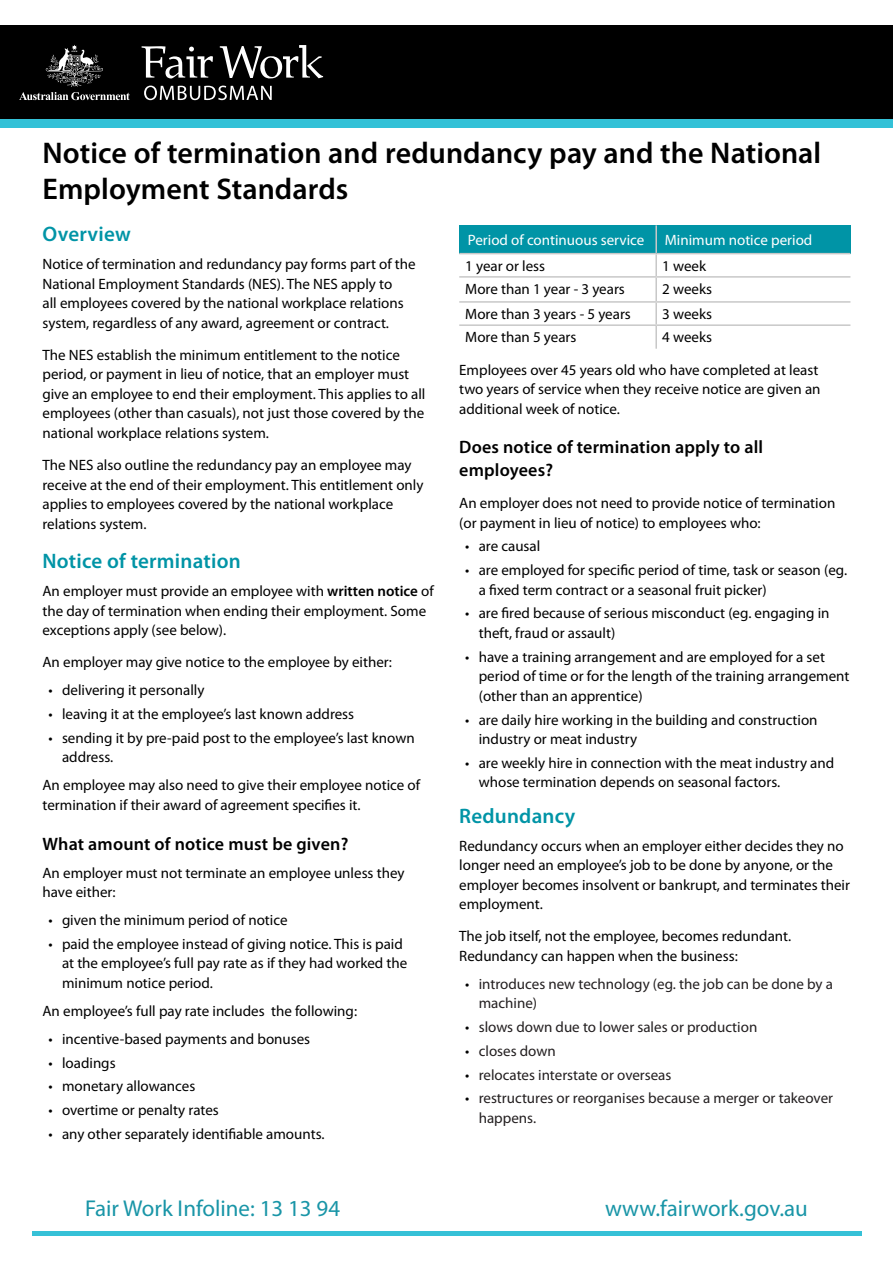
<style>
.page{position:relative;width:893px;height:1263px;background:#fff}
.page>*{position:absolute;margin:0;border:0;box-sizing:border-box;transform-origin:0 0}
.t1{font:600 30px/36px "Myriad Pro";color:#000}
.t2{font:22.95px "Myriad Pro";color:#1995a7}
.t3{font:600 21px "Myriad Pro";letter-spacing:.01em;color:#0094a6}
.t4{font:600 18px/22.5px "Myriad Pro";letter-spacing:.01em;color:#000}
.t5{font:15px/19.5px "Myriad Pro";color:#000}
.t6{font:15px/19.5px "Myriad Pro";color:#231f20}
.t7{font:15px "Myriad Pro";color:#fff}
.s1{font-weight:600}
.s2{color:#000}
</style>
<div class="page">
<hr style="left:32px;top:1231px;width:829px;height:4px;background:#36c1d7">
<div style="left:0;top:26px;width:893px;height:93px;background:#000"></div>
<div style="left:0;top:119px;width:893px;height:9px;background:#33c1d7"></div>
<svg style="left:19px;top:45px;width:111px;height:55px"></svg>
<svg style="left:144px;top:86px;width:128px;height:14px"></svg>
<svg style="left:142px;top:46px;width:71px;height:32px"></svg>
<svg style="left:220px;top:45px;width:103px;height:34px"></svg>
<div style="left:459px;top:225px;width:197px;height:29px;background:#0094a6"></div>
<div style="left:656px;top:225px;width:194px;height:29px;background:#0094a6"></div>
<hr style="left:655px;top:254px;width:2px;height:22px;background:#c8c8c8">
<hr style="left:459px;top:276px;width:197px;height:2px;background:#c8c8c8">
<hr style="left:656px;top:276px;width:194px;height:2px;background:#c8c8c8">
<hr style="left:655px;top:278px;width:2px;height:23px;background:#c8c8c8">
<hr style="left:459px;top:301px;width:197px;height:2px;background:#c8c8c8">
<hr style="left:656px;top:301px;width:194px;height:2px;background:#c8c8c8">
<hr style="left:655px;top:303px;width:2px;height:21px;background:#c8c8c8">
<hr style="left:459px;top:324px;width:197px;height:2px;background:#c8c8c8">
<hr style="left:656px;top:324px;width:194px;height:2px;background:#c8c8c8">
<hr style="left:655px;top:326px;width:2px;height:23px;background:#c8c8c8">
<hr style="left:655px;top:225px;width:2px;height:28px;background:#c8c8c8">
<hr style="left:459px;top:253px;width:197px;height:1px;background:#c8c8c8">
<hr style="left:656px;top:253px;width:194px;height:1px;background:#c8c8c8">
<h1 class="t1" style="left:43px;top:134px;width:780px">Notice of termination and redundancy pay and the National<br>Employment Standards</h1>
<h2 class="t3" style="left:43px;top:221px;width:90px">Overview</h2>
<p class="t5" style="left:43px;top:254px;width:375px">Notice of termination and redundancy pay forms part of the National Employment Standards (NES). The NES apply to<br>all employees covered by the national workplace relations system, regardless of any award, agreement or contract.</p>
<p class="t5" style="left:43px;top:345px;width:384px">The NES establish the minimum entitlement to the notice period, or payment in lieu of notice, that an employer must give an employee to end their employment. This applies to all employees (other than casuals), not just those covered by the national workplace relations system.</p>
<p class="t5" style="left:43px;top:455px;width:383px">The NES also outline the redundancy pay an employee may receive at the end of their employment. This entitlement only applies to employees covered by the national workplace relations system.</p>
<h2 class="t3" style="left:43px;top:548px;width:200px">Notice of termination</h2>
<p class="t5" style="left:43px;top:581px;width:393px">An employer must provide an employee with <span class="s1">written notice</span> of the day of termination when ending their employment. Some exceptions apply (see below).</p>
<p class="t5" style="left:43px;top:652px;width:351px">An employer may give notice to the employee by either:</p>
<p class="t5" style="left:49px;top:680px;width:157px">• delivering it personally</p>
<p class="t5" style="left:49px;top:704px;width:307px">• leaving it at the employee’s last known address</p>
<p class="t5" style="left:62px;top:728px;width:354px;text-indent:-14px">• sending it by pre-paid post to the employee’s last known address.</p>
<p class="t5" style="left:43px;top:775px;width:379px">An employee may also need to give their employee notice of termination if their award of agreement specifies it.</p>
<h3 class="t4" style="left:43px;top:832px;width:307px">What amount of notice must be given?</h3>
<p class="t5" style="left:43px;top:862px;width:364px">An employer must not terminate an employee unless they have either:</p>
<p class="t5" style="left:49px;top:910px;width:241px">• given the minimum period of notice</p>
<p class="t5" style="left:62px;top:934px;width:347px;text-indent:-14px">• paid the employee instead of giving notice. This is paid at the employee’s full pay rate as if they had worked the minimum notice period.</p>
<p class="t5" style="left:43px;top:1001px;width:316px">An employee’s full pay rate includes the following:</p>
<p class="t5" style="left:49px;top:1029px;width:263px">• incentive-based payments and bonuses</p>
<p class="t5" style="left:49px;top:1052px;width:69px">• loadings</p>
<p class="t5" style="left:49px;top:1076px;width:148px">• monetary allowances</p>
<p class="t5" style="left:49px;top:1100px;width:172px">• overtime or penalty rates</p>
<p class="t5" style="left:49px;top:1124px;width:278px">• any other separately identifiable amounts.</p>
<p class="t7" style="left:468px;top:231px;width:178px">Period of continuous service</p>
<p class="t7" style="left:665px;top:231px;width:149px">Minimum notice period</p>
<p class="t5" style="left:465px;top:256px;width:81px">1 year or less</p>
<p class="t5" style="left:662px;top:256px;width:45px">1 week</p>
<p class="t5" style="left:465px;top:279px;width:161px">More than 1 year - 3 years</p>
<p class="t5" style="left:662px;top:279px;width:51px">2 weeks</p>
<p class="t5" style="left:465px;top:304px;width:167px">More than 3 years - 5 years</p>
<p class="t5" style="left:662px;top:304px;width:51px">3 weeks</p>
<p class="t5" style="left:465px;top:327px;width:113px">More than 5 years</p>
<p class="t5" style="left:662px;top:327px;width:51px">4 weeks</p>
<p class="t5" style="left:459px;top:360px;width:363px">Employees over 45 years old who have completed at least two years of service when they receive notice are given an additional week of notice.</p>
<h3 class="t4" style="left:459px;top:436px;width:305px">Does notice of termination apply to all employees?</h3>
<p class="t5" style="left:459px;top:493px;width:378px">An employer does not need to provide notice of termination (or payment in lieu of notice) to employees who:</p>
<p class="t5" style="left:465px;top:536px;width:77px">• are causal</p>
<p class="t5" style="left:479px;top:560px;width:370px;text-indent:-14px">• are employed for specific period of time, task or season (eg. a fixed term contract or a seasonal fruit picker)</p>
<p class="t5" style="left:479px;top:603px;width:352px;text-indent:-14px">• are fired because of serious misconduct (eg. engaging in theft, fraud or assault)</p>
<p class="t5" style="left:479px;top:647px;width:372px;text-indent:-14px">• have a training arrangement and are employed for a set period of time or for the length of the training arrangement (other than an apprentice)</p>
<p class="t5" style="left:479px;top:709px;width:340px;text-indent:-14px">• are daily hire working in the building and construction industry or meat industry</p>
<p class="t5" style="left:479px;top:753px;width:357px;text-indent:-14px">• are weekly hire in connection with the meat industry and whose termination depends on seasonal factors.</p>
<h2 class="t3" style="left:459px;top:802px;width:118px">Redundancy</h2>
<p class="t5" style="left:459px;top:835px;width:392px">Redundancy occurs when an employer either decides they no longer need an employee’s job to be done by anyone, or the employer becomes insolvent or bankrupt, and terminates their employment.</p>
<p class="t5" style="left:459px;top:926px;width:333px">The job itself, not the employee, becomes redundant.<br>Redundancy can happen when the business:</p>
<p class="t6" style="left:479px;top:974px;width:356px;text-indent:-14px"><span class="s2">•</span> introduces new technology (eg. the job can be done by a machine)</p>
<p class="t6" style="left:465px;top:1017px;width:294px"><span class="s2">•</span> slows down due to lower sales or production</p>
<p class="t6" style="left:465px;top:1041px;width:92px"><span class="s2">•</span> closes down</p>
<p class="t6" style="left:465px;top:1064px;width:208px"><span class="s2">•</span> relocates interstate or overseas</p>
<p class="t6" style="left:479px;top:1088px;width:356px;text-indent:-14px"><span class="s2">•</span> restructures or reorganises because a merger or takeover happens.</p>
<h2 class="t2" style="left:85px;top:1194px;width:257px">Fair Work Infoline: 13 13 94</h2>
<h2 class="t2" style="left:605px;top:1194px;width:204px">www.fairwork.gov.au</h2>
</div>
